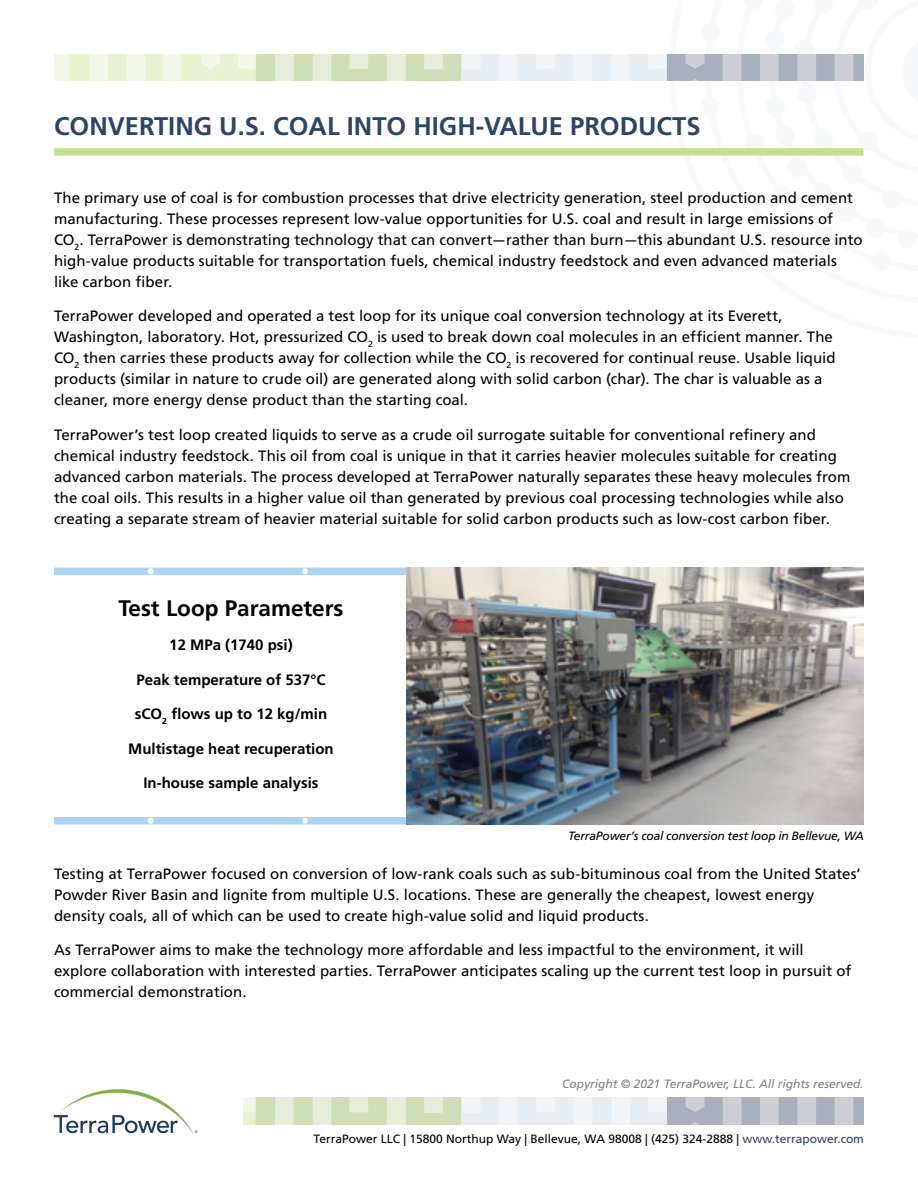
<style>
.page{position:relative;width:918px;height:1188px;background:#fff}
.page>*{position:absolute;margin:0;border:0;box-sizing:border-box;transform-origin:0 0}
.t1{font:700 25.5px "Frutiger LT Pro";color:#2b4666}
.t2{font:700 22.5px "Frutiger LT Pro";color:#000}
.t3{font:15px/21px "Frutiger LT Pro";color:#000}
.t4{font:700 15px "Frutiger LT Pro";color:#000}
.t5{font:12px "Frutiger LT Pro";color:#000}
.t6{font:italic 12px "Frutiger LT Pro";color:#808080}
.t7{font:italic 12px "Frutiger LT Pro";letter-spacing:-.015em;color:#000}
.s1{font-family:"Helvetica Neue"}
.s2{color:#2b4666}
</style>
<div class="page">
<img style="left:54px;top:54px;width:810px;height:27px">
<img style="left:243px;top:1098px;width:621px;height:27px">
<img style="left:53px;top:1089px;width:145px;height:46px">
<div style="left:54px;top:148px;width:809px;height:8px;background:#c8df8e"></div>
<div style="left:54px;top:568px;width:354px;height:7px;background:#acd4f1"></div>
<svg style="left:147px;top:568px;width:7px;height:6px"></svg>
<svg style="left:302px;top:568px;width:6px;height:6px"></svg>
<div style="left:54px;top:817px;width:354px;height:7px;background:#acd4f1"></div>
<svg style="left:147px;top:818px;width:7px;height:6px"></svg>
<svg style="left:302px;top:818px;width:6px;height:6px"></svg>
<img style="left:406px;top:567px;width:458px;height:257px">
<h1 class="t1" style="left:54px;top:111px;width:648px">CONVERTING U.S. COAL INTO HIGH-VALUE PRODUCTS</h1>
<p class="t3" style="left:54px;top:187px;width:810px">The primary use of coal is for combustion processes that drive electricity generation, steel production and cement manufacturing. These processes represent low-value opportunities for U.S. coal and result in large emissions of CO<sub>2</sub>. TerraPower is demonstrating technology that can convert<span class="s1">—</span>rather than burn<span class="s1">—</span>this abundant U.S. resource into high-value products suitable for transportation fuels, chemical industry feedstock and even advanced materials like carbon fiber.</p>
<p class="t3" style="left:54px;top:306px;width:783px">TerraPower developed and operated a test loop for its unique coal conversion technology at its Everett, Washington, laboratory. Hot, pressurized CO<sub>2</sub> is used to break down coal molecules in an efficient manner. The CO<sub>2</sub> then carries these products away for collection while the CO<sub>2</sub> is recovered for continual reuse. Usable liquid products (similar in nature to crude oil) are generated along with solid carbon (char). The char is valuable as a cleaner, more energy dense product than the starting coal.</p>
<p class="t3" style="left:54px;top:424px;width:798px">TerraPower’s test loop created liquids to serve as a crude oil surrogate suitable for conventional refinery and chemical industry feedstock. This oil from coal is unique in that it carries heavier molecules suitable for creating advanced carbon materials. The process developed at TerraPower naturally separates these heavy molecules from the coal oils. This results in a higher value oil than generated by previous coal processing technologies while also creating a separate stream of heavier material suitable for solid carbon products such as low-cost carbon fiber.</p>
<h2 class="t2" style="left:118px;top:595px;width:227px">Test Loop Parameters</h2>
<p class="t4" style="left:169px;top:636px;width:125px">12 MPa (1740 psi)</p>
<p class="t4" style="left:136px;top:671px;width:191px">Peak temperature of 537°C</p>
<p class="t4" style="left:135px;top:705px;width:194px">sCO<sub>2</sub> flows up to 12 kg/min</p>
<p class="t4" style="left:128px;top:740px;width:207px">Multistage heat recuperation</p>
<p class="t4" style="left:143px;top:774px;width:177px">In-house sample analysis</p>
<p class="t7" style="left:568px;top:829px;width:297px">TerraPower’s coal conversion test loop in Bellevue, WA</p>
<p class="t3" style="left:54px;top:863px;width:808px">Testing at TerraPower focused on conversion of low-rank coals such as sub-bituminous coal from the United States’<br>Powder River Basin and lignite from multiple U.S. locations. These are generally the cheapest, lowest energy density coals, all of which can be used to create high-value solid and liquid products.</p>
<p class="t3" style="left:54px;top:940px;width:799px">As TerraPower aims to make the technology more affordable and less impactful to the environment, it will explore collaboration with interested parties. TerraPower anticipates scaling up the current test loop in pursuit of commercial demonstration.</p>
<p class="t6" style="left:562px;top:1077px;width:303px">Copyright © 2021 TerraPower, LLC. All rights reserved.</p>
<p class="t5" style="left:314px;top:1132px;width:552px">TerraPower LLC | 15800 Northup Way | Bellevue, WA 98008 | (425) 324-2888 | <span class="s2">www.terrapower.com</span></p>
</div>
